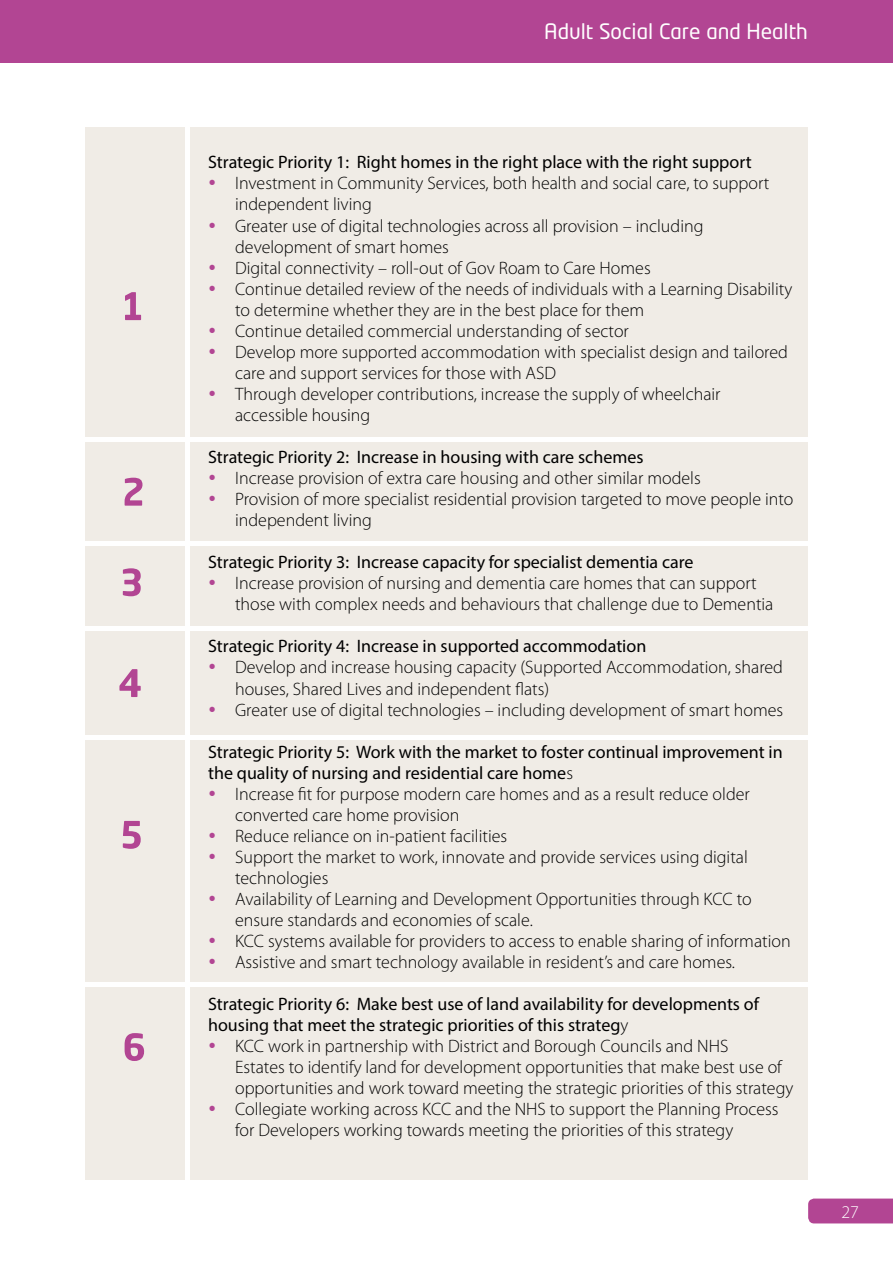
<style>
.page{position:relative;width:893px;height:1263px;background:#fff}
.page>*{position:absolute;margin:0;border:0;box-sizing:border-box;transform-origin:0 0}
.t1{font:21px "Neo Tech";color:#fff}
.t2{font:300 18px/21px "Myriad Pro";color:#000}
.t3{font:18px "Myriad Pro";color:#000}
.t4{font:300 18px "Myriad Pro";color:#fff}
.s1{font-weight:300}
</style>
<div class="page">
<div style="left:808px;top:1198px;width:85px;height:25px;background:#b24593"></div>
<div style="left:0;top:0;width:893px;height:63px;background:#b24593"></div>
<div style="left:85px;top:128px;width:723px;height:1052px;background:#f0ece6"></div>
<div style="left:79px;top:437px;width:735px;height:5px;background:#fff"></div>
<hr style="left:79px;top:542px;width:735px;height:4px;background:#fff">
<hr style="left:84px;top:627px;width:735px;height:4px;background:#fff">
<hr style="left:80px;top:735px;width:735px;height:4px;background:#fff">
<div style="left:78px;top:982px;width:736px;height:5px;background:#fff"></div>
<hr style="left:185px;top:115px;width:4px;height:1085px;background:#fff">
<svg style="left:125px;top:292px;width:16px;height:28px"></svg>
<svg style="left:125px;top:478px;width:17px;height:28px"></svg>
<svg style="left:123px;top:568px;width:18px;height:28px"></svg>
<svg style="left:119px;top:669px;width:22px;height:28px"></svg>
<svg style="left:123px;top:821px;width:18px;height:28px"></svg>
<svg style="left:125px;top:1033px;width:19px;height:28px"></svg>
<p class="t1" style="left:544px;top:21px;width:265px">Adult Social Care and Health</p>
<p class="t3" style="left:208px;top:151px;width:545px">Strategic Priority 1: Right homes in the right place with the right support</p>
<p class="t2" style="left:235px;top:173px;width:559px">Investment in Community Services, both health and social care, to support independent living<br>Greater use of digital technologies across all provision – including development of smart homes<br>Digital connectivity – roll-out of Gov Roam to Care Homes<br>Continue detailed review of the needs of individuals with a Learning Disability to determine whether they are in the best place for them<br>Continue detailed commercial understanding of sector<br>Develop more supported accommodation with specialist design and tailored care and support services for those with ASD<br>Through developer contributions, increase the supply of wheelchair accessible housing</p>
<p class="t3" style="left:208px;top:446px;width:437px">Strategic Priority 2: Increase in housing with care schemes</p>
<p class="t2" style="left:235px;top:467px;width:560px">Increase provision of extra care housing and other similar models<br>Provision of more specialist residential provision targeted to move people into independent living</p>
<p class="t3" style="left:208px;top:551px;width:487px">Strategic Priority 3: Increase capacity for specialist dementia care</p>
<p class="t2" style="left:235px;top:573px;width:540px">Increase provision of nursing and dementia care homes that can support those with complex needs and behaviours that challenge due to Dementia</p>
<p class="t3" style="left:208px;top:635px;width:440px">Strategic Priority 4: Increase in supported accommodation</p>
<p class="t2" style="left:235px;top:657px;width:550px">Develop and increase housing capacity (Supported Accommodation, shared houses, Shared Lives and independent flats)<br>Greater use of digital technologies – including development of smart homes</p>
<p class="t3" style="left:208px;top:740px;width:576px">Strategic Priority 5: Work with the market to foster continual improvement in</p>
<p class="t3" style="left:208px;top:761px;width:366px">the quality of nursing and residential care home<span class="s1">s</span></p>
<p class="t2" style="left:235px;top:783px;width:516px">Increase fit for purpose modern care homes and as a result reduce older</p>
<p class="t2" style="left:235px;top:804px;width:226px">converted care home provision</p>
<p class="t2" style="left:235px;top:825px;width:274px">Reduce reliance on in-patient facilities</p>
<p class="t2" style="left:235px;top:846px;width:514px">Support the market to work, innovate and provide services using digital</p>
<p class="t2" style="left:235px;top:867px;width:95px">technologies</p>
<p class="t2" style="left:235px;top:888px;width:518px">Availability of Learning and Development Opportunities through KCC to</p>
<p class="t2" style="left:235px;top:909px;width:299px">ensure standards and economies of scale.</p>
<p class="t2" style="left:235px;top:930px;width:557px">KCC systems available for providers to access to enable sharing of information</p>
<p class="t2" style="left:235px;top:951px;width:501px">Assistive and smart technology available in resident’s and care homes.</p>
<p class="t3" style="left:208px;top:993px;width:552px">Strategic Priority 6: Make best use of land availability for developments of</p>
<p class="t3" style="left:208px;top:1014px;width:422px">housing that meet the strategic priorities of this strateg<span class="s1">y</span></p>
<p class="t2" style="left:235px;top:1035px;width:495px">KCC work in partnership with District and Borough Councils and NHS</p>
<p class="t2" style="left:235px;top:1057px;width:548px">Estates to identify land for development opportunities that make best use of</p>
<p class="t2" style="left:235px;top:1078px;width:560px">opportunities and work toward meeting the strategic priorities of this strategy</p>
<p class="t2" style="left:235px;top:1099px;width:545px">Collegiate working across KCC and the NHS to support the Planning Process</p>
<p class="t2" style="left:235px;top:1120px;width:500px">for Developers working towards meeting the priorities of this strategy</p>
<p class="t4" style="left:841px;top:1201px;width:19px">27</p>
</div>
